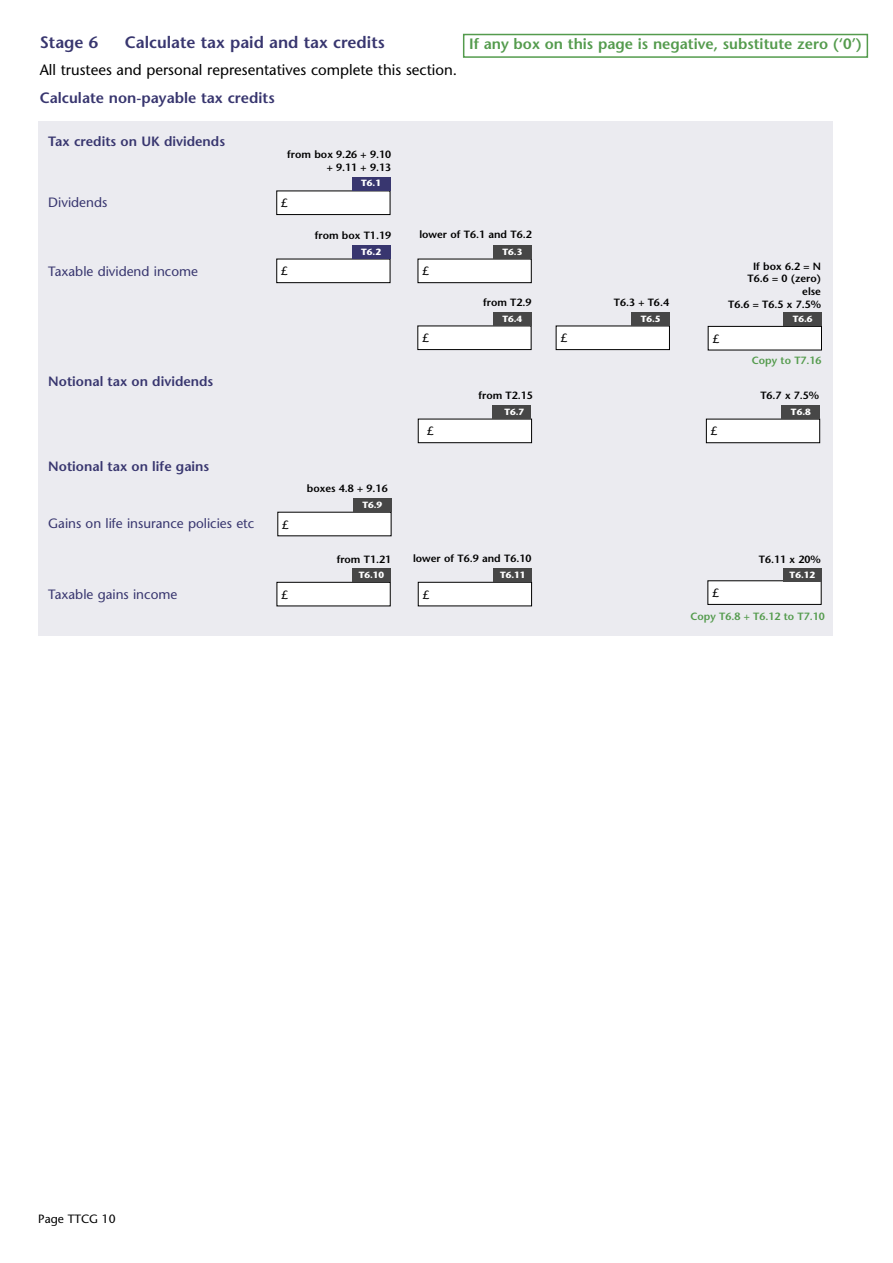
<style>
.page{position:relative;width:893px;height:1263px;background:#fff}
.page>*{position:absolute;margin:0;border:0;box-sizing:border-box;transform-origin:0 0}
.t1{font:600 16.5px "Stone Sans";color:#38366f}
.t2{font:15px "Stone Sans";color:#000}
.t3{font:600 15px "Stone Sans";color:#549b4d}
.t4{font:600 15px "Stone Sans";color:#38366f}
.t5{font:13.5px "Stone Sans";color:#38366f}
.t6{font:600 13.5px "Stone Sans";color:#38366f}
.t7{font:12px "Stone Sans";color:#000}
.t8{font:600 10.5px/12.6px "Stone Sans";color:#000;text-align:right}
.t9{font:600 10.5px "Stone Sans";color:#549b4d}
.t10{font:700 9px "Stone Sans";color:#fff}
</style>
<div class="page">
<div style="left:463px;top:34px;width:405px;height:24px;border:2px solid #549b4d"></div>
<div style="left:38px;top:121px;width:795px;height:514px;background:#ebebf0"></div>
<div style="left:277px;top:191px;width:113px;height:24px;background:#fff"></div>
<div style="left:277px;top:191px;width:113px;height:24px;border:1px solid #000"></div>
<div style="left:352px;top:177px;width:38px;height:14px;background:#38366f"></div>
<div style="left:418px;top:259px;width:113px;height:24px;background:#fff"></div>
<div style="left:418px;top:259px;width:113px;height:24px;border:1px solid #000"></div>
<div style="left:493px;top:245px;width:39px;height:14px;background:#474747"></div>
<div style="left:418px;top:582px;width:114px;height:24px;background:#fff"></div>
<div style="left:418px;top:582px;width:114px;height:24px;border:1px solid #000"></div>
<div style="left:494px;top:569px;width:38px;height:13px;background:#474747"></div>
<div style="left:277px;top:582px;width:113px;height:24px;background:#fff"></div>
<div style="left:277px;top:582px;width:113px;height:24px;border:1px solid #000"></div>
<div style="left:352px;top:569px;width:39px;height:13px;background:#474747"></div>
<div style="left:708px;top:581px;width:113px;height:23px;background:#fff"></div>
<div style="left:708px;top:581px;width:113px;height:24px;border:1px solid #000"></div>
<div style="left:783px;top:569px;width:38px;height:13px;background:#474747"></div>
<div style="left:277px;top:259px;width:113px;height:24px;background:#fff"></div>
<div style="left:277px;top:259px;width:113px;height:24px;border:1px solid #000"></div>
<div style="left:352px;top:245px;width:38px;height:14px;background:#38366f"></div>
<div style="left:556px;top:326px;width:113px;height:24px;background:#fff"></div>
<div style="left:556px;top:326px;width:114px;height:24px;border:1px solid #000"></div>
<div style="left:631px;top:312px;width:39px;height:14px;background:#474747"></div>
<div style="left:418px;top:326px;width:113px;height:24px;background:#fff"></div>
<div style="left:418px;top:326px;width:113px;height:24px;border:1px solid #000"></div>
<div style="left:493px;top:312px;width:38px;height:14px;background:#474747"></div>
<div style="left:708px;top:326px;width:113px;height:24px;background:#fff"></div>
<div style="left:708px;top:326px;width:114px;height:24px;border:1px solid #000"></div>
<div style="left:783px;top:313px;width:39px;height:13px;background:#474747"></div>
<div style="left:418px;top:419px;width:114px;height:24px;background:#fff"></div>
<div style="left:418px;top:419px;width:114px;height:24px;border:1px solid #000"></div>
<div style="left:492px;top:405px;width:38px;height:14px;background:#474747"></div>
<div style="left:706px;top:419px;width:114px;height:24px;background:#fff"></div>
<div style="left:706px;top:419px;width:114px;height:24px;border:1px solid #000"></div>
<div style="left:782px;top:405px;width:38px;height:14px;background:#474747"></div>
<div style="left:278px;top:512px;width:113px;height:24px;background:#fff"></div>
<div style="left:353px;top:498px;width:38px;height:14px;background:#474747"></div>
<h1 class="t1" style="left:40px;top:36px;width:60px">Stage 6</h1>
<h1 class="t1" style="left:125px;top:36px;width:261px">Calculate tax paid and tax credits</h1>
<h2 class="t2" style="left:40px;top:64px;width:419px">All trustees and personal representatives complete this section.</h2>
<h2 class="t4" style="left:40px;top:92px;width:236px">Calculate non-payable tax credits</h2>
<p class="t6" style="left:48px;top:136px;width:178px">Tax credits on UK dividends</p>
<p class="t5" style="left:48px;top:197px;width:61px">Dividends</p>
<p class="t8" style="left:287px;top:149px;width:105px">from box 9.26 + 9.10 + 9.11 + 9.13</p>
<p class="t7" style="left:281px;top:198px;width:8px">£</p>
<p class="t10" style="left:361px;top:180px;width:21px">T6.1</p>
<h2 class="t3" style="left:469px;top:38px;width:394px">If any box on this page is negative, substitute zero (‘0’)</h2>
<p class="t5" style="left:48px;top:266px;width:151px">Taxable dividend income</p>
<p class="t6" style="left:48px;top:376px;width:167px">Notional tax on dividends</p>
<p class="t6" style="left:48px;top:461px;width:163px">Notional tax on life gains</p>
<p class="t5" style="left:48px;top:518px;width:208px">Gains on life insurance policies etc</p>
<p class="t5" style="left:48px;top:589px;width:131px">Taxable gains income</p>
<p class="t7" style="left:281px;top:267px;width:8px">£</p>
<p class="t8" style="left:315px;top:230px;width:78px">from box T1.19</p>
<p class="t10" style="left:361px;top:248px;width:21px">T6.2</p>
<p class="t8" style="left:419px;top:229px;width:114px">lower of T6.1 and T6.2</p>
<p class="t7" style="left:422px;top:267px;width:8px">£</p>
<p class="t7" style="left:422px;top:333px;width:8px">£</p>
<p class="t7" style="left:427px;top:427px;width:8px">£</p>
<p class="t10" style="left:503px;top:248px;width:21px">T6.3</p>
<p class="t8" style="left:483px;top:297px;width:50px">from T2.9</p>
<p class="t10" style="left:502px;top:315px;width:21px">T6.4</p>
<p class="t8" style="left:478px;top:390px;width:56px">from T2.15</p>
<p class="t10" style="left:504px;top:408px;width:21px">T6.7</p>
<p class="t7" style="left:561px;top:333px;width:8px">£</p>
<p class="t8" style="left:614px;top:297px;width:57px">T6.3 + T6.4</p>
<p class="t10" style="left:641px;top:315px;width:21px">T6.5</p>
<p class="t7" style="left:713px;top:334px;width:8px">£</p>
<p class="t8" style="left:728px;top:261px;width:94px">If box 6.2 = N<br>T6.6 = 0 (zero) else<br>T6.6 = T6.5 x 7.5%</p>
<p class="t10" style="left:793px;top:315px;width:21px">T6.6</p>
<p class="t9" style="left:752px;top:356px;width:71px">Copy to T7.16</p>
<p class="t7" style="left:711px;top:427px;width:8px">£</p>
<p class="t8" style="left:760px;top:390px;width:60px">T6.7 x 7.5%</p>
<p class="t10" style="left:791px;top:408px;width:21px">T6.8</p>
<p class="t7" style="left:282px;top:520px;width:8px">£</p>
<p class="t7" style="left:281px;top:590px;width:8px">£</p>
<p class="t8" style="left:307px;top:483px;width:82px">boxes 4.8 + 9.16</p>
<p class="t10" style="left:362px;top:501px;width:21px">T6.9</p>
<p class="t8" style="left:413px;top:554px;width:120px">lower of T6.9 and T6.10</p>
<p class="t7" style="left:423px;top:590px;width:8px">£</p>
<p class="t8" style="left:337px;top:554px;width:56px">from T1.21</p>
<p class="t8" style="left:759px;top:554px;width:63px">T6.11 x 20%</p>
<p class="t7" style="left:712px;top:588px;width:8px">£</p>
<p class="t10" style="left:500px;top:571px;width:27px">T6.11</p>
<p class="t10" style="left:359px;top:571px;width:27px">T6.10</p>
<p class="t10" style="left:790px;top:571px;width:27px">T6.12</p>
<p class="t9" style="left:690px;top:612px;width:136px">Copy T6.8 + T6.12 to T7.10</p>
<p class="t7" style="left:38px;top:1214px;width:79px">Page TTCG 10</p>
</div>
